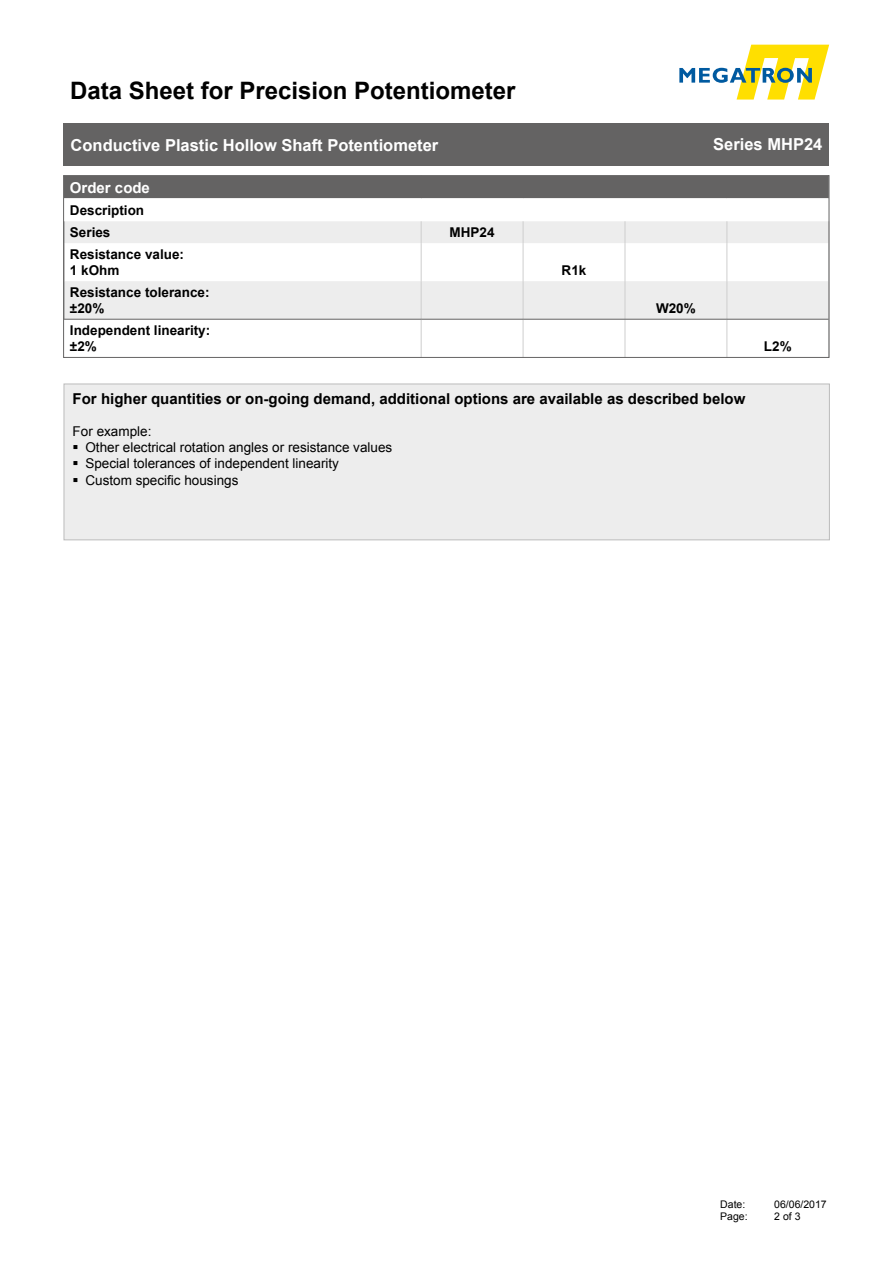
<style>
.page{position:relative;width:893px;height:1263px;background:#fff}
.page>*{position:absolute;margin:0;border:0;box-sizing:border-box;transform-origin:0 0}
.t1{font:700 24px "Arial";color:#000}
.t2{font:700 16.5px "Arial";color:#fff}
.t3{font:700 15px "Arial";color:#000}
.t4{font:700 15px "Arial";color:#fff}
.t5{font:13.5px "Arial";color:#000}
.t6{font:700 13.5px "Arial";color:#000}
.t7{font:10.5px "Arial";color:#000}
</style>
<div class="page">
<svg style="left:679px;top:45px;width:150px;height:55px"></svg>
<div style="left:64px;top:123px;width:765px;height:43px;background:#646363"></div>
<div style="left:65px;top:177px;width:762px;height:21px;background:#646363"></div>
<svg style="left:65px;top:221px;width:762px;height:98px;fill:#ededed"></svg>
<hr style="left:420px;top:176px;width:2px;height:22px;background:#646363">
<svg style="left:421px;top:221px;width:1px;height:22px"></svg>
<svg style="left:523px;top:221px;width:1px;height:22px"></svg>
<svg style="left:625px;top:221px;width:1px;height:22px"></svg>
<svg style="left:727px;top:221px;width:1px;height:22px"></svg>
<hr style="left:421px;top:243px;width:1px;height:38px;background:#cecece">
<hr style="left:523px;top:243px;width:1px;height:38px;background:#cecece">
<hr style="left:625px;top:243px;width:1px;height:38px;background:#cecece">
<hr style="left:727px;top:243px;width:1px;height:38px;background:#cecece">
<hr style="left:421px;top:281px;width:1px;height:38px;background:#cecece">
<hr style="left:523px;top:281px;width:1px;height:38px;background:#cecece">
<hr style="left:625px;top:281px;width:1px;height:38px;background:#cecece">
<hr style="left:727px;top:281px;width:1px;height:38px;background:#cecece">
<hr style="left:421px;top:319px;width:1px;height:38px;background:#cecece">
<hr style="left:523px;top:319px;width:1px;height:38px;background:#cecece">
<hr style="left:625px;top:319px;width:1px;height:38px;background:#cecece">
<hr style="left:727px;top:319px;width:1px;height:38px;background:#cecece">
<hr style="left:829px;top:319px;width:1px;height:38px;background:#cecece">
<svg style="left:829px;top:221px;width:1px;height:22px"></svg>
<hr style="left:829px;top:243px;width:1px;height:38px;background:#cecece">
<hr style="left:829px;top:281px;width:1px;height:38px;background:#cecece">
<hr style="left:64px;top:319px;width:357px;height:1px;background:#646363">
<hr style="left:421px;top:319px;width:102px;height:1px;background:#646363">
<hr style="left:523px;top:319px;width:102px;height:1px;background:#646363">
<hr style="left:625px;top:319px;width:102px;height:1px;background:#646363">
<hr style="left:727px;top:319px;width:102px;height:1px;background:#646363">
<div style="left:63px;top:175px;width:766px;height:183px;border:1px solid #646363"></div>
<div style="left:64px;top:384px;width:765px;height:156px;background:#ededed"></div>
<div style="left:64px;top:384px;width:766px;height:156px;border:1px solid #bcbcbc"></div>
<h1 class="t1" style="left:70px;top:74px;width:447px">Data Sheet for Precision Potentiometer</h1>
<p class="t2" style="left:71px;top:134px;width:369px">Conductive Plastic Hollow Shaft Potentiometer</p>
<p class="t2" style="left:713px;top:133px;width:111px">Series MHP24</p>
<p class="t4" style="left:70px;top:177px;width:82px">Order code</p>
<p class="t6" style="left:70px;top:201px;width:76px">Description</p>
<p class="t6" style="left:70px;top:223px;width:42px">Series</p>
<p class="t6" style="left:450px;top:223px;width:47px">MHP24</p>
<p class="t6" style="left:70px;top:245px;width:116px">Resistance value:</p>
<p class="t6" style="left:70px;top:261px;width:51px">1 kOhm</p>
<p class="t6" style="left:562px;top:261px;width:26px">R1k</p>
<p class="t6" style="left:70px;top:283px;width:141px">Resistance tolerance:</p>
<p class="t6" style="left:70px;top:299px;width:36px">±20%</p>
<p class="t6" style="left:656px;top:299px;width:41px">W20%</p>
<p class="t6" style="left:70px;top:321px;width:142px">Independent linearity:</p>
<p class="t6" style="left:70px;top:337px;width:28px">±2%</p>
<p class="t6" style="left:764px;top:337px;width:29px">L2%</p>
<p class="t3" style="left:73px;top:388px;width:674px">For higher quantities or on-going demand, additional options are available as described below</p>
<p class="t5" style="left:73px;top:422px;width:80px">For example:</p>
<p class="t5" style="left:85px;top:439px;width:308px">Other electrical rotation angles or resistance values</p>
<p class="t5" style="left:85px;top:455px;width:255px">Special tolerances of independent linearity</p>
<p class="t5" style="left:85px;top:471px;width:155px">Custom specific housings</p>
<p class="t7" style="left:720px;top:1197px;width:27px">Date:</p>
<p class="t7" style="left:774px;top:1197px;width:54px">06/06/2017</p>
<p class="t7" style="left:720px;top:1210px;width:29px">Page:</p>
<p class="t7" style="left:774px;top:1210px;width:28px">2 of 3</p>
</div>
